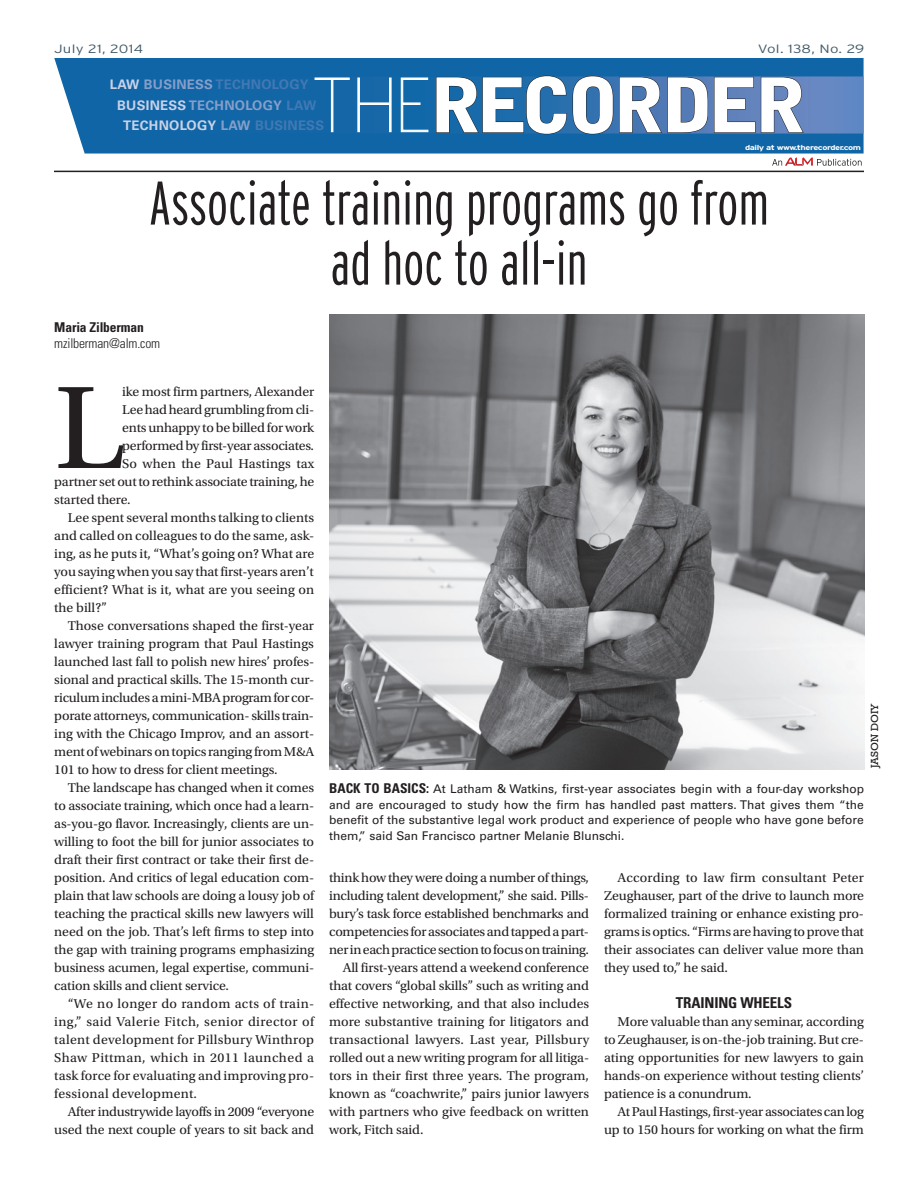
<style>
.page{position:relative;width:918px;height:1188px;background:#fff}
.page>*{position:absolute;margin:0;border:0;box-sizing:border-box;transform-origin:0 0}
.t1{font:123.75px "Utopia Std";color:#231f20}
.t2{font:900 74.85px "Bell Gothic Std";letter-spacing:-.08em;color:#fff;scale:1.05 1}
.t3{font:300 extra-condensed 61.5px/60px "Interstate";color:#231f20;text-align:center}
.t4{font:700 condensed 15px "Univers LT Std";letter-spacing:-.01em;color:#231f20}
.t5{font:13.5px/18px "Utopia Std";letter-spacing:-.01em;color:#231f20;text-align:justify}
.t6{font:13.5px "Utopia Std";letter-spacing:.03em;color:#231f20}
.t7{font:13.5px "Utopia Std";letter-spacing:.01em;color:#231f20}
.t8{font:13.5px "Utopia Std";letter-spacing:.02em;color:#231f20}
.t9{font:13.5px "Utopia Std";letter-spacing:.015em;color:#231f20}
.t10{font:13.5px "Utopia Std";letter-spacing:.025em;color:#231f20}
.t11{font:300 condensed 13.5px "Univers LT Std";letter-spacing:-.01em;color:#231f20}
.t12{font:700 condensed 13.5px "Univers LT Std";letter-spacing:-.01em;color:#231f20}
.t13{font:700 13.2px "Univers LT Std";letter-spacing:.02em;color:#4279b4}
.t14{font:700 13.2px "Univers LT Std";letter-spacing:.02em;color:#869fca}
.t15{font:700 13.2px "Univers LT Std";letter-spacing:.02em;color:#c9d2e7}
.t16{font:12px/15.8px "Univers LT Std";color:#231f20;text-align:justify}
.t17{font:300 12px "Interstate";letter-spacing:.02em;color:#405968;scale:1.25 1}
.t18{font:10.5px "Rockwell Std";color:#231f20;scale:1.06 1}
.t19{font:700 7.2px "Interstate";letter-spacing:-.05em;color:#fff;scale:1.29 1}
.s1{color:#c9d2e7}
.s2{color:#869fca}
.s3{color:#4279b4}
.s4{font-weight:700;font-stretch:condensed;font-size:13.5px}
</style>
<div class="page">
<div style="left:54px;top:58px;width:810px;height:96px;background:#1065a6"></div>
<svg style="left:772px;top:157px;width:90px;height:9px"></svg>
<svg style="left:107px;top:76px;width:757px;height:58px;background:#246dac"></svg>
<svg style="left:436px;top:75px;width:272px;height:60px;background:#2d679e"></svg>
<svg style="left:714px;top:77px;width:90px;height:56px;background:#5c78ab"></svg>
<svg style="left:314px;top:77px;width:115px;height:55px;background:#337bb3"></svg>
<img style="left:329px;top:314px;width:535px;height:456px">
<hr style="left:54px;top:171px;width:810px;height:1px;background:#231f20">
<p class="t17" style="left:54px;top:42px;width:73px">July 21, 2014</p>
<p class="t17" style="left:758px;top:42px;width:87px">Vol. 138, No. 29</p>
<p class="t13" style="left:110px;top:77px;width:200px"><span class="s1">LAW</span> <span class="s2">BUSINESS</span> TECHNOLOGY</p>
<p class="t14" style="left:117px;top:97px;width:200px"><span class="s1">BUSINESS</span> TECHNOLOGY <span class="s3">LAW</span></p>
<p class="t15" style="left:123px;top:118px;width:202px">TECHNOLOGY <span class="s2">LAW</span> <span class="s3">BUSINESS</span></p>
<h2 class="t2" style="left:430px;top:62px;width:361px">RECORDER</h2>
<p class="t19" style="left:745px;top:143px;width:91px">daily at www.therecorder.com</p>
<h3 class="t3" style="left:149px;top:172px;width:622px">Associate training programs go from ad hoc to all-in</h3>
<p class="t12" style="left:54px;top:319px;width:91px">Maria Zilberman</p>
<p class="t11" style="left:54px;top:335px;width:107px">mzilberman@alm.com</p>
<h1 class="t1" style="left:54px;top:361px;width:71px">L</h1>
<p class="t5" style="left:122px;top:383px;width:193px">ike most firm partners, Alexander</p>
<p class="t5" style="left:122px;top:401px;width:193px">Lee had heard grumbling from cli-</p>
<p class="t5" style="left:122px;top:419px;width:193px">ents unhappy to be billed for work</p>
<p class="t5" style="left:122px;top:437px;width:193px">performed by first-year associates.</p>
<p class="t7" style="left:122px;top:456px;width:194px">So when the Paul Hastings tax</p>
<p class="t5" style="left:54px;top:473px;width:262px">partner set out to rethink associate training, he</p>
<p class="t5" style="left:54px;top:491px;width:78px">started there.</p>
<p class="t5" style="left:68px;top:509px;width:248px">Lee spent several months talking to clients</p>
<p class="t5" style="left:54px;top:527px;width:261px">and called on colleagues to do the same, ask-</p>
<p class="t5" style="left:54px;top:545px;width:261px">ing, as he puts it, “What’s going on? What are</p>
<p class="t5" style="left:54px;top:563px;width:261px">you saying when you say that first-years aren’t</p>
<p class="t5" style="left:54px;top:581px;width:261px">efficient? What is it, what are you seeing on</p>
<p class="t5" style="left:54px;top:599px;width:54px">the bill?”</p>
<p class="t5" style="left:68px;top:617px;width:248px">Those conversations shaped the first-year</p>
<p class="t5" style="left:54px;top:635px;width:261px">lawyer training program that Paul Hastings</p>
<p class="t5" style="left:54px;top:653px;width:261px">launched last fall to polish new hires’ profes-</p>
<p class="t5" style="left:54px;top:671px;width:261px">sional and practical skills. The 15-month cur-</p>
<p class="t5" style="left:54px;top:689px;width:261px">riculum includes a mini-MBA program for cor-</p>
<p class="t5" style="left:54px;top:707px;width:261px">porate attorneys, communication- skills train-</p>
<p class="t5" style="left:54px;top:725px;width:261px">ing with the Chicago Improv, and an assort-</p>
<p class="t5" style="left:54px;top:743px;width:262px">ment of webinars on topics ranging from M&amp;A</p>
<p class="t5" style="left:54px;top:761px;width:225px">101 to how to dress for client meetings.</p>
<p class="t5" style="left:68px;top:779px;width:248px">The landscape has changed when it comes</p>
<p class="t5" style="left:54px;top:797px;width:261px">to associate training, which once had a learn-</p>
<p class="t5" style="left:54px;top:815px;width:261px">as-you-go flavor. Increasingly, clients are un-</p>
<p class="t5" style="left:54px;top:833px;width:261px">willing to foot the bill for junior associates to</p>
<p class="t5" style="left:54px;top:851px;width:261px">draft their first contract or take their first de-</p>
<p class="t5" style="left:54px;top:869px;width:262px">position. And critics of legal education com-</p>
<p class="t5" style="left:54px;top:887px;width:261px">plain that law schools are doing a lousy job of</p>
<p class="t5" style="left:54px;top:905px;width:261px">teaching the practical skills new lawyers will</p>
<p class="t5" style="left:54px;top:923px;width:261px">need on the job. That’s left firms to step into</p>
<p class="t5" style="left:54px;top:941px;width:262px">the gap with training programs emphasizing</p>
<p class="t5" style="left:54px;top:959px;width:261px">business acumen, legal expertise, communi-</p>
<p class="t5" style="left:54px;top:977px;width:176px">cation skills and client service.</p>
<p class="t10" style="left:68px;top:996px;width:248px">“We no longer do random acts of train-</p>
<p class="t6" style="left:54px;top:1014px;width:261px">ing,” said Valerie Fitch, senior director of</p>
<p class="t8" style="left:54px;top:1032px;width:261px">talent development for Pillsbury Winthrop</p>
<p class="t6" style="left:54px;top:1050px;width:261px">Shaw Pittman, which in 2011 launched a</p>
<p class="t7" style="left:54px;top:1068px;width:261px">task force for evaluating and improving pro-</p>
<p class="t8" style="left:54px;top:1086px;width:144px">fessional development.</p>
<p class="t5" style="left:68px;top:1103px;width:248px">After industrywide layoffs in 2009 “everyone</p>
<p class="t5" style="left:54px;top:1121px;width:261px">used the next couple of years to sit back and</p>
<p class="t18" style="left:868px;top:768px;width:63px;rotate:-90deg">JASON DOIY</p>
<p class="t16" style="left:329px;top:781px;width:536px"><span class="s4">BACK TO BASICS:</span> At Latham &amp; Watkins, first-year associates begin with a four-day workshop and are encouraged to study how the firm has handled past matters. That gives them “the benefit of the substantive legal work product and experience of people who have gone before them,” said San Francisco partner Melanie Blunschi.</p>
<p class="t5" style="left:329px;top:869px;width:261px">think how they were doing a number of things,</p>
<p class="t5" style="left:329px;top:887px;width:261px">including talent development,” she said. Pills-</p>
<p class="t5" style="left:329px;top:905px;width:261px">bury’s task force established benchmarks and</p>
<p class="t5" style="left:329px;top:923px;width:261px">competencies for associates and tapped a part-</p>
<p class="t5" style="left:329px;top:941px;width:261px">ner in each practice section to focus on training.</p>
<p class="t5" style="left:343px;top:959px;width:248px">All first-years attend a weekend conference</p>
<p class="t5" style="left:329px;top:977px;width:261px">that covers “global skills” such as writing and</p>
<p class="t5" style="left:329px;top:995px;width:262px">effective networking, and that also includes</p>
<p class="t5" style="left:329px;top:1013px;width:261px">more substantive training for litigators and</p>
<p class="t9" style="left:329px;top:1032px;width:262px">transactional lawyers. Last year, Pillsbury</p>
<p class="t5" style="left:329px;top:1049px;width:261px">rolled out a new writing program for all litiga-</p>
<p class="t5" style="left:329px;top:1067px;width:261px">tors in their first three years. The program,</p>
<p class="t5" style="left:329px;top:1085px;width:261px">known as “coachwrite,” pairs junior lawyers</p>
<p class="t5" style="left:329px;top:1103px;width:261px">with partners who give feedback on written</p>
<p class="t5" style="left:329px;top:1121px;width:96px">work, Fitch said.</p>
<p class="t5" style="left:604px;top:869px;width:261px;text-indent:14px">According to law firm consultant Peter Zeughauser, part of the drive to launch more formalized training or enhance existing pro&shy;grams is optics. “Firms are having to prove that their associates can deliver value more than they used to,” he said.</p>
<p class="t4" style="left:676px;top:993px;width:118px">training wheels</p>
<p class="t5" style="left:604px;top:1013px;width:262px;text-indent:14px">More valuable than any seminar, according to Zeughauser, is on-the-job training. But cre&shy;ating opportunities for new lawyers to gain hands-on experience without testing clients’ patience is a conundrum.</p>
<p class="t5" style="left:604px;top:1103px;width:261px;text-align:right">At Paul Hastings, first-year associates can log up to 150 hours for working on what the firm</p>
</div>
